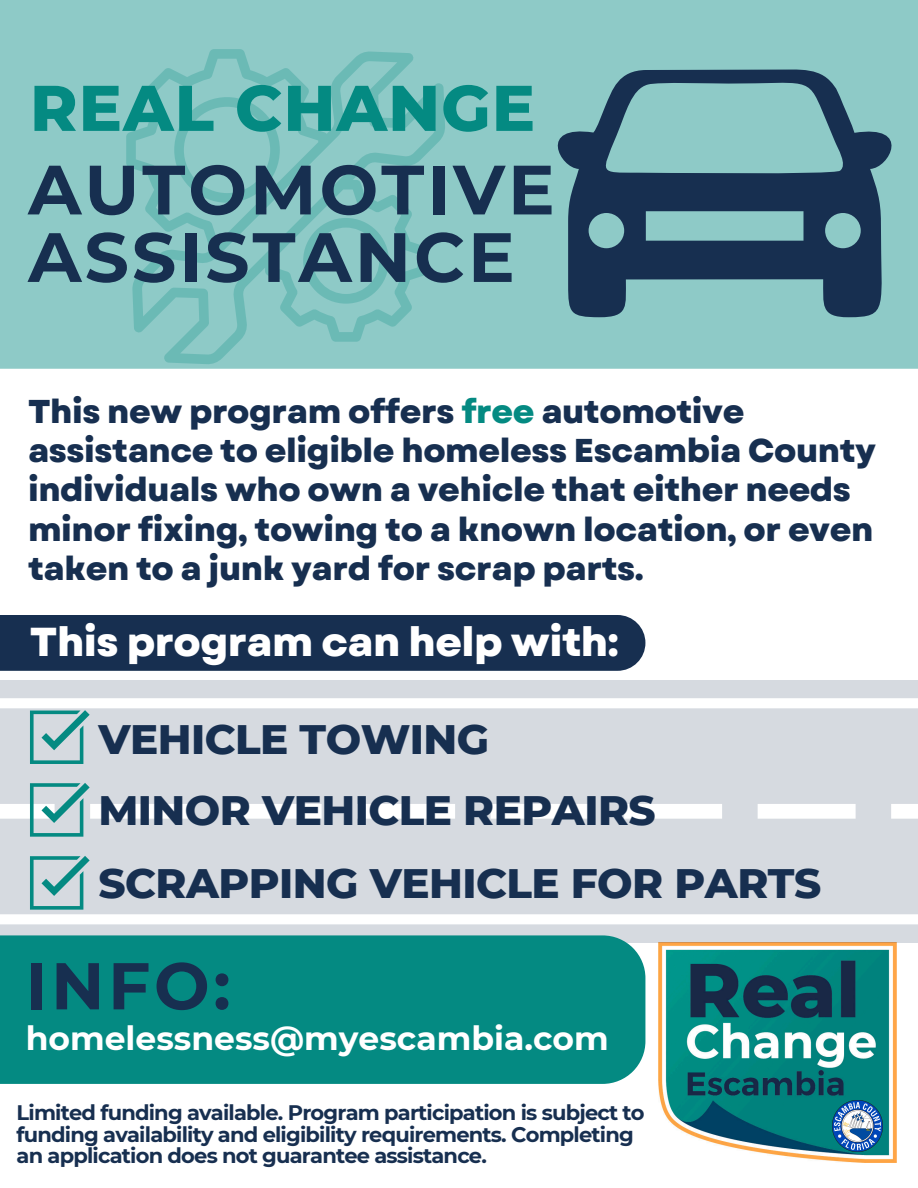
<style>
.page{position:relative;width:918px;height:1188px;background:#fff}
.page>*{position:absolute;margin:0;border:0;box-sizing:border-box;transform-origin:0 0}
.t1{font:700 69.6px/67.5px "Montserrat";letter-spacing:.045em;color:#172f50}
.t2{font:700 66px "Montserrat";color:#172f50}
.t3{font:800 64.35px "Montserrat";letter-spacing:.015em;color:#048a82}
.t4{font:800 42px "Montserrat";letter-spacing:-.015em;color:#172f50}
.t5{font:800 40.35px "Garet";letter-spacing:-.015em;color:#fff}
.t6{font:800 33px/39.3px "Garet";letter-spacing:-.015em;color:#172f50}
.t7{font:700 33px "Montserrat";color:#fff}
.t8{font:700 21px/21.3px "Montserrat";letter-spacing:-.04em;color:#172f50}
.s1{color:#048a82}
</style>
<div class="page">
<img style="left:659px;top:943px;width:237px;height:219px">
<div style="left:0;top:680px;width:918px;height:263px;background:#d6dae0"></div>
<svg style="left:0;top:698px;width:918px;height:226px"></svg>
<div style="left:0;top:935px;width:645px;height:149px;background:#048a82"></div>
<svg style="left:30px;top:710px;width:60px;height:54px"></svg>
<div style="left:0;top:615px;width:645px;height:56px;background:#172f50"></div>
<svg style="left:30px;top:783px;width:60px;height:54px"></svg>
<div style="left:0;top:0;width:918px;height:369px;background:#8ecac7"></div>
<svg style="left:558px;top:70px;width:334px;height:247px;background:#55808e"></svg>
<img style="left:832px;top:1101px;width:51px;height:50px">
<svg style="left:126px;top:49px;width:319px;height:315px;background:#85c5c2"></svg>
<svg style="left:30px;top:856px;width:60px;height:54px"></svg>
<h4 class="t3" style="left:30px;top:69px;width:507px">REAL CHANGE</h4>
<h3 class="t1" style="left:28px;top:156px;width:528px">AUTOMOTIVE<br>ASSISTANCE</h3>
<h1 class="t6" style="left:28px;top:392px;width:849px">This new program offers <span class="s1">free</span> automotive assistance to eligible homeless Escambia County individuals who own a vehicle that either needs minor fixing, towing to a known location, or even taken to a junk yard for scrap parts.</h1>
<h2 class="t5" style="left:30px;top:613px;width:590px">This program can help with:</h2>
<p class="t4" style="left:98px;top:714px;width:392px">VEHICLE TOWING</p>
<h1 class="t4" style="left:98px;top:785px;width:559px">MINOR VEHICLE REPAIRS</h1>
<p class="t4" style="left:98px;top:858px;width:724px">SCRAPPING VEHICLE FOR PARTS</p>
<p class="t2" style="left:26px;top:945px;width:206px">INFO:</p>
<p class="t7" style="left:26px;top:1018px;width:585px">homelessness@myescambia.com</p>
<h2 class="t8" style="left:17px;top:1102px;width:630px">Limited funding available. Program participation is subject to funding availability and eligibility requirements. Completing an application does not guarantee assistance.</h2>
</div>
